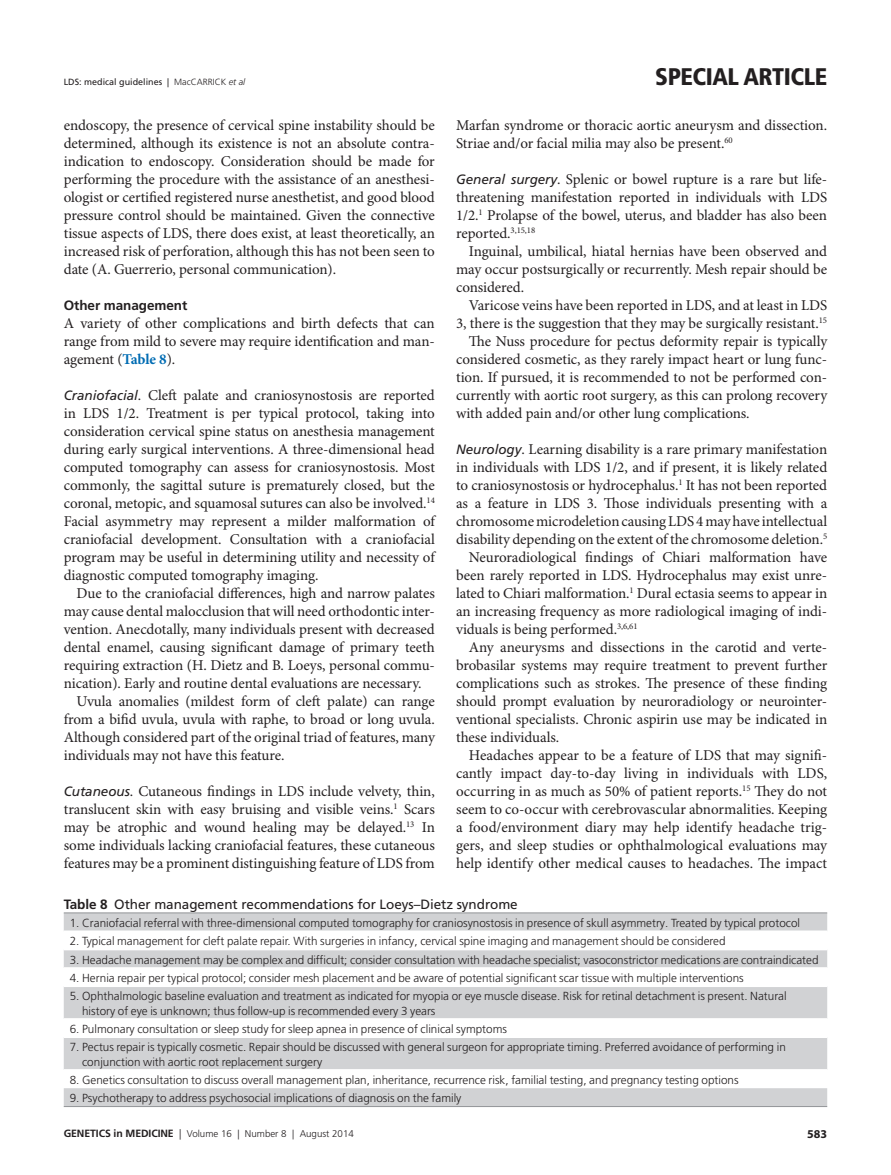
<style>
.page{position:relative;width:891px;height:1175px;background:#fff}
.page>*{position:absolute;margin:0;border:0;box-sizing:border-box;transform-origin:0 0}
.t1{font:900 condensed 24px "Frutiger LT Pro";letter-spacing:-.02em;color:#231f20}
.t2{font:15px/18px "Minion Pro";letter-spacing:-.005em;color:#231f20;text-align:justify}
.t3{font:13.5px "Frutiger LT Pro";letter-spacing:-.005em;color:#231f20}
.t4{font:700 13.5px "Frutiger LT Pro";letter-spacing:-.005em;color:#231f20}
.t5{font:700 12px "Myriad Pro";color:#231f20}
.t6{font:300 11.7px/14.2px "Frutiger LT Pro";color:#231f20}
.t7{font:700 10.5px "Frutiger LT Pro";color:#231f20}
.t8{font:300 9.75px "Frutiger LT Pro";color:#231f20}
.t9{font:9px "Frutiger LT Pro";color:#231f20}
.s1{font-weight:300}
.s2{font-weight:300;font-style:italic}
.s3{font-weight:700;color:#006cb3}
.s4{font-family:"Frutiger LT Pro";font-style:italic;font-size:13.5px}
.s5{font-weight:700}
.s6{font-size:10.5px}
</style>
<div class="page">
<svg style="left:64px;top:913px;width:763px;height:193px;fill:#d1d2d4"></svg>
<hr style="left:64px;top:912px;width:763px;height:1px;background:#939598">
<hr style="left:64px;top:930px;width:763px;height:2px;background:#fff">
<hr style="left:64px;top:948px;width:763px;height:2px;background:#fff">
<hr style="left:64px;top:967px;width:763px;height:1px;background:#fff">
<hr style="left:64px;top:985px;width:763px;height:2px;background:#fff">
<hr style="left:64px;top:1018px;width:763px;height:1px;background:#fff">
<hr style="left:64px;top:1036px;width:763px;height:2px;background:#fff">
<hr style="left:64px;top:1069px;width:763px;height:1px;background:#fff">
<hr style="left:64px;top:1106px;width:763px;height:1px;background:#939598">
<p class="t9" style="left:64px;top:76px;width:183px">LDS: medical guidelines | <span class="s1">MacCARRICK</span> <span class="s2">et al</span></p>
<h1 class="t1" style="left:655px;top:62px;width:173px">SPECIAL ARTICLE</h1>
<p class="t2" style="left:64px;top:116px;width:373px">endoscopy, the presence of cervical spine instability should be determined, although its existence is not an absolute contra&shy;indication to endoscopy. Consideration should be made for performing the procedure with the assistance of an anesthesi&shy;ologist or certified registered nurse anesthetist, and good blood pressure control should be maintained. Given the connective tissue aspects of LDS, there does exist, at least theoretically, an increased risk of perforation, although this has not been seen to date (A. Guerrerio, personal communication).</p>
<p class="t4" style="left:64px;top:297px;width:125px">Other management</p>
<p class="t2" style="left:64px;top:314px;width:373px">A variety of other complications and birth defects that can range from mild to severe may require identification and man&shy;agement (<span class="s3">Table 8</span>).</p>
<p class="t2" style="left:64px;top:386px;width:373px"><span class="s4">Craniofacial</span>. Cleft palate and craniosynostosis are reported in LDS 1/2. Treatment is per typical protocol, taking into consideration cervical spine status on anesthesia management during early surgical interventions. A three-dimensional head computed tomography can assess for craniosynostosis. Most commonly, the sagittal suture is prematurely closed, but the coronal, metopic, and squamosal sutures can also be involved.<sup>14<br></sup>Facial asymmetry may represent a milder malformation of craniofacial development. Consultation with a craniofacial program may be useful in determining utility and necessity of diagnostic computed tomography imaging.</p>
<p class="t2" style="left:77px;top:584px;width:360px">Due to the craniofacial differences, high and narrow palates</p>
<p class="t2" style="left:64px;top:602px;width:373px">may cause dental malocclusion that will need orthodontic inter-</p>
<p class="t2" style="left:64px;top:620px;width:373px">vention. Anecdotally, many individuals present with decreased</p>
<p class="t2" style="left:64px;top:638px;width:373px">dental enamel, causing significant damage of primary teeth</p>
<p class="t2" style="left:64px;top:656px;width:373px">requiring extraction (H. Dietz and B. Loeys, personal commu-</p>
<p class="t2" style="left:64px;top:674px;width:359px">nication). Early and routine dental evaluations are necessary.</p>
<p class="t2" style="left:77px;top:692px;width:360px">Uvula anomalies (mildest form of cleft palate) can range</p>
<p class="t2" style="left:64px;top:710px;width:373px">from a bifid uvula, uvula with raphe, to broad or long uvula.</p>
<p class="t2" style="left:64px;top:728px;width:373px">Although considered part of the original triad of features, many</p>
<p class="t2" style="left:64px;top:746px;width:222px">individuals may not have this feature.</p>
<p class="t2" style="left:64px;top:782px;width:373px"><span class="s4">Cutaneous</span>. Cutaneous findings in LDS include velvety, thin, translucent skin with easy bruising and visible veins.<sup>1</sup> Scars may be atrophic and wound healing may be delayed.<sup>13</sup> In some individuals lacking craniofacial features, these cutaneous features may be a prominent distinguishing feature of LDS from</p>
<p class="t2" style="left:456px;top:116px;width:373px">Marfan syndrome or thoracic aortic aneurysm and dissection.<br>Striae and/or facial milia may also be present.<sup>60</sup></p>
<p class="t2" style="left:456px;top:170px;width:373px"><span class="s4">General surgery</span>. Splenic or bowel rupture is a rare but life&shy;threatening manifestation reported in individuals with LDS 1/2.<sup>1</sup> Prolapse of the bowel, uterus, and bladder has also been reported.<sup>3,15,18</sup></p>
<p class="t2" style="left:456px;top:242px;width:373px;text-indent:13px">Inguinal, umbilical, hiatal hernias have been observed and may occur postsurgically or recurrently. Mesh repair should be considered.</p>
<p class="t2" style="left:469px;top:296px;width:360px">Varicose veins have been reported in LDS, and at least in LDS</p>
<p class="t2" style="left:456px;top:314px;width:372px">3, there is the suggestion that they may be surgically resistant.<sup>15</sup></p>
<p class="t2" style="left:469px;top:332px;width:360px">The Nuss procedure for pectus deformity repair is typically</p>
<p class="t2" style="left:456px;top:350px;width:373px">considered cosmetic, as they rarely impact heart or lung func-</p>
<p class="t2" style="left:456px;top:368px;width:373px">tion. If pursued, it is recommended to not be performed con-</p>
<p class="t2" style="left:456px;top:386px;width:373px">currently with aortic root surgery, as this can prolong recovery</p>
<p class="t2" style="left:456px;top:404px;width:295px">with added pain and/or other lung complications.</p>
<p class="t2" style="left:456px;top:440px;width:373px"><span class="s4">Neurology</span>. Learning disability is a rare primary manifestation</p>
<p class="t2" style="left:456px;top:458px;width:373px">in individuals with LDS 1/2, and if present, it is likely related</p>
<p class="t2" style="left:456px;top:476px;width:373px">to craniosynostosis or hydrocephalus.<sup>1</sup> It has not been reported</p>
<p class="t2" style="left:456px;top:494px;width:373px">as a feature in LDS 3. Those individuals presenting with a</p>
<p class="t2" style="left:456px;top:512px;width:373px">chromosome microdeletion causing LDS 4 may have intellectual</p>
<p class="t2" style="left:456px;top:530px;width:373px">disability depending on the extent of the chromosome deletion.<sup>5</sup></p>
<p class="t2" style="left:469px;top:548px;width:360px">Neuroradiological findings of Chiari malformation have</p>
<p class="t2" style="left:456px;top:566px;width:373px">been rarely reported in LDS. Hydrocephalus may exist unre-</p>
<p class="t2" style="left:456px;top:584px;width:373px">lated to Chiari malformation.<sup>1</sup> Dural ectasia seems to appear in</p>
<p class="t2" style="left:456px;top:602px;width:373px">an increasing frequency as more radiological imaging of indi-</p>
<p class="t2" style="left:456px;top:620px;width:183px">viduals is being performed.<sup>3,6,61</sup></p>
<p class="t2" style="left:469px;top:638px;width:360px">Any aneurysms and dissections in the carotid and verte-</p>
<p class="t2" style="left:456px;top:656px;width:373px">brobasilar systems may require treatment to prevent further</p>
<p class="t2" style="left:456px;top:674px;width:373px">complications such as strokes. The presence of these finding</p>
<p class="t2" style="left:456px;top:692px;width:373px">should prompt evaluation by neuroradiology or neurointer-</p>
<p class="t2" style="left:456px;top:710px;width:373px">ventional specialists. Chronic aspirin use may be indicated in</p>
<p class="t2" style="left:456px;top:728px;width:105px">these individuals.</p>
<p class="t2" style="left:469px;top:746px;width:360px">Headaches appear to be a feature of LDS that may signifi-</p>
<p class="t2" style="left:456px;top:764px;width:373px">cantly impact day-to-day living in individuals with LDS,</p>
<p class="t2" style="left:456px;top:782px;width:373px">occurring in as much as 50% of patient reports.<sup>15</sup> They do not</p>
<p class="t2" style="left:456px;top:800px;width:373px">seem to co-occur with cerebrovascular abnormalities. Keeping</p>
<p class="t2" style="left:456px;top:818px;width:373px">a food/environment diary may help identify headache trig-</p>
<p class="t2" style="left:456px;top:836px;width:373px">gers, and sleep studies or ophthalmological evaluations may</p>
<p class="t2" style="left:456px;top:854px;width:373px">help identify other medical causes to headaches. The impact</p>
<p class="t3" style="left:64px;top:896px;width:456px"><span class="s5">Table 8</span> Other management recommendations for Loeys–Dietz syndrome</p>
<p class="t6" style="left:70px;top:916px;width:732px">1. Craniofacial referral with three-dimensional computed tomography for craniosynostosis in presence of skull asymmetry. Treated by typical protocol</p>
<p class="t6" style="left:70px;top:934px;width:657px">2. Typical management for cleft palate repair. With surgeries in infancy, cervical spine imaging and management should be considered</p>
<p class="t6" style="left:70px;top:952px;width:750px">3. Headache management may be complex and difficult; consider consultation with headache specialist; vasoconstrictor medications are contraindicated</p>
<p class="t6" style="left:70px;top:971px;width:676px">4. Hernia repair per typical protocol; consider mesh placement and be aware of potential significant scar tissue with multiple interventions</p>
<p class="t6" style="left:82px;top:989px;width:706px;text-indent:-12px">5. Ophthalmologic baseline evaluation and treatment as indicated for myopia or eye muscle disease. Risk for retinal detachment is present. Natural history of eye is unknown; thus follow-up is recommended every 3 years</p>
<p class="t6" style="left:70px;top:1021px;width:439px">6. Pulmonary consultation or sleep study for sleep apnea in presence of clinical symptoms</p>
<p class="t6" style="left:82px;top:1040px;width:705px;text-indent:-12px">7. Pectus repair is typically cosmetic. Repair should be discussed with general surgeon for appropriate timing. Preferred avoidance of performing in conjunction with aortic root replacement surgery</p>
<p class="t6" style="left:70px;top:1072px;width:670px">8. Genetics consultation to discuss overall management plan, inheritance, recurrence risk, familial testing, and pregnancy testing options</p>
<p class="t6" style="left:70px;top:1091px;width:393px">9. Psychotherapy to address psychosocial implications of diagnosis on the family</p>
<p class="t7" style="left:64px;top:1127px;width:14px">Genetics</p>
<p class="t7" style="left:114px;top:1127px;width:19px">in medicine</p>
<p class="t8" style="left:179px;top:1128px;width:176px"><span class="s6">|</span> Volume 16 | Number 8 | August 2014</p>
<p class="t5" style="left:807px;top:1126px;width:21px">583</p>
</div>
